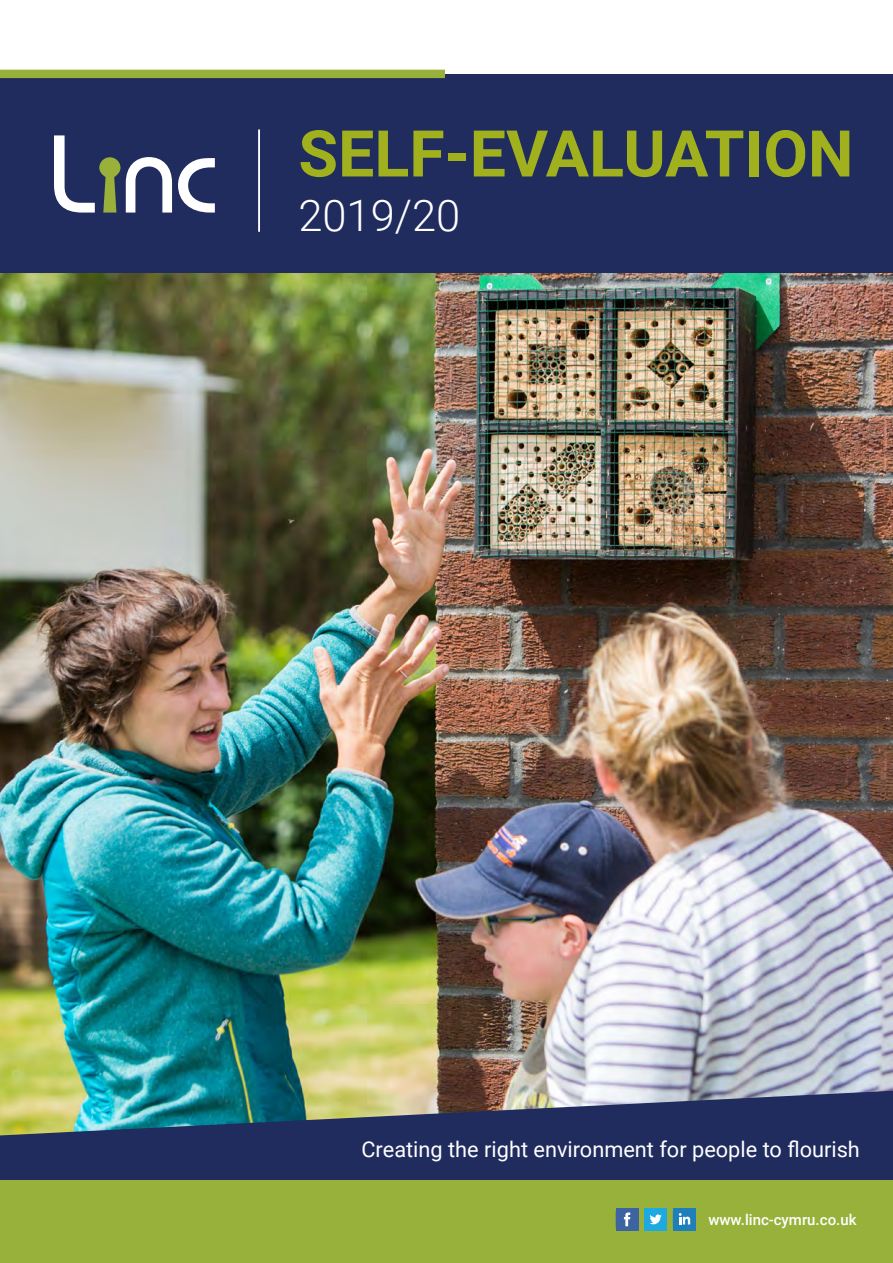
<style>
.page{position:relative;width:893px;height:1263px;background:#fff}
.page>*{position:absolute;margin:0;border:0;box-sizing:border-box;transform-origin:0 0}
.t1{font:700 64.5px "Roboto";color:#a0b11d}
.t2{font:300 43.5px "Roboto";color:#fff}
.t3{font:21.75px "Roboto";color:#fff}
.t4{font:500 15px "Roboto";color:#fff}
</style>
<div class="page">
<img style="left:0;top:273px;width:893px;height:818px">
<div style="left:0;top:74px;width:893px;height:199px;background:#202b5e"></div>
<svg style="left:126px;top:157px;width:46px;height:55px"></svg>
<svg style="left:178px;top:158px;width:37px;height:54px"></svg>
<svg style="left:54px;top:135px;width:66px;height:77px"></svg>
<hr style="left:258px;top:129px;width:2px;height:103px;background:#fff">
<div style="left:0;top:70px;width:445px;height:8px;background:#98b13a"></div>
<svg style="left:0;top:1091px;width:893px;height:90px;background:#394b6a"></svg>
<div style="left:0;top:1181px;width:893px;height:82px;background:#98b13a"></div>
<div style="left:673px;top:1208px;width:23px;height:23px;background:#1f7fba"></div>
<div style="left:644px;top:1208px;width:23px;height:23px;background:#1fa9e1"></div>
<div style="left:616px;top:1208px;width:22px;height:23px;background:#3d64a0"></div>
<svg style="left:624px;top:1212px;width:6px;height:14px"></svg>
<svg style="left:650px;top:1214px;width:12px;height:10px"></svg>
<svg style="left:679px;top:1213px;width:11px;height:11px"></svg>
<p class="t1" style="left:298px;top:108px;width:557px">SELF-EVALUATION</p>
<p class="t2" style="left:298px;top:185px;width:163px">2019/20</p>
<p class="t3" style="left:361px;top:1134px;width:500px">Creating the right environment for people to flourish</p>
<p class="t4" style="left:708px;top:1209px;width:150px">www.linc-cymru.co.uk</p>
</div>
